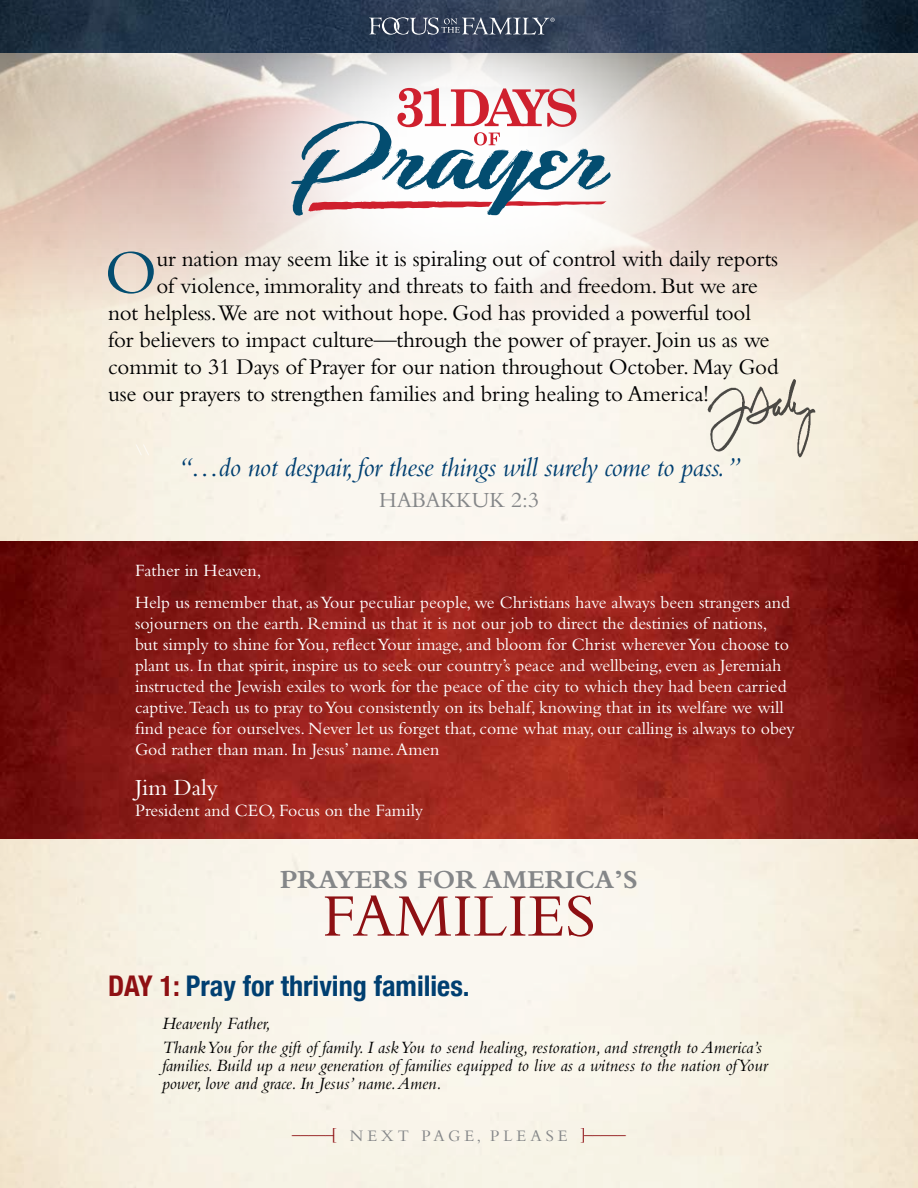
<style>
.page{position:relative;width:918px;height:1188px;background:#fff}
.page>*{position:absolute;margin:0;border:0;box-sizing:border-box;transform-origin:0 0}
.t1{font:64.5px "Bembo Std";color:#034d70}
.t2{font:63px "Bembo Std";color:#8e1013}
.t3{font:700 condensed 28.5px "Helvetica Neue";color:#003f71}
.t4{font:italic 28.2px "Bembo Std";letter-spacing:-.02em;color:#003f71}
.t5{font:700 27px "Bembo Std";color:#848688}
.t6{font:24px "Bembo Std";color:#fff}
.t7{font:23.25px "Bembo Std";letter-spacing:-.01em;color:#000}
.t8{font:22.5px "Bembo Std";color:#848688}
.t9{font:18px/21px "Bembo Std";color:#fff}
.t10{font:italic 18px/24.8px "Bembo Std";color:#000}
.t11{font:16.8px "Bembo Std";letter-spacing:.24em;color:#848688}
.s1{color:#8e1013}
</style>
<div class="page">
<img style="left:0;top:509px;width:918px;height:679px">
<img style="left:0;top:52px;width:918px;height:457px">
<img style="left:0;top:541px;width:918px;height:297px">
<img style="left:182px;top:52px;width:549px;height:238px">
<svg style="left:291px;top:88px;width:320px;height:128px"></svg>
<img style="left:0;top:0;width:918px;height:52px">
<div style="left:349px;top:0;width:224px;height:56px;background:#000;opacity:.75"></div>
<svg style="left:369px;top:17px;width:186px;height:18px;background:#586376"></svg>
<img style="left:708px;top:379px;width:107px;height:79px">
<h1 class="t1" style="left:105px;top:235px;width:54px">O</h1>
<p class="t7" style="left:157px;top:245px;width:623px">ur nation may seem like it is spiraling out of control with daily reports</p>
<p class="t7" style="left:157px;top:272px;width:603px">of violence, immorality and threats to faith and freedom. But we are</p>
<p class="t7" style="left:108px;top:299px;width:644px">not helpless.We are not without hope. God has provided a powerful tool</p>
<p class="t7" style="left:108px;top:326px;width:663px">for believers to impact culture—through the power of prayer. Join us as we</p>
<p class="t7" style="left:108px;top:353px;width:672px">commit to 31 Days of Prayer for our nation throughout October. May God</p>
<p class="t7" style="left:108px;top:380px;width:603px">use our prayers to strengthen families and bring healing to America!</p>
<h3 class="t4" style="left:177px;top:451px;width:565px">“…do not despair, for these things will surely come to pass.”</h3>
<p class="t8" style="left:379px;top:487px;width:161px">HABAKKUK 2:3</p>
<p class="t9" style="left:135px;top:554px;width:657px;line-height:31.8px">Father in Heaven,<br>Help us remember that, as Your peculiar people, we Christians have always been strangers and</p>
<p class="t9" style="left:135px;top:612px;width:661px">sojourners on the earth. Remind us that it is not our job to direct the destinies of nations, but simply to shine for You, reflect Your image, and bloom for Christ wherever You choose to plant us. In that spirit, inspire us to seek our country’s peace and wellbeing, even as Jeremiah instructed the Jewish exiles to work for the peace of the city to which they had been carried captive.Teach us to pray to You consistently on its behalf, knowing that in its welfare we will find peace for ourselves. Never let us forget that, come what may, our calling is always to obey God rather than man. In Jesus’ name. Amen</p>
<h3 class="t6" style="left:135px;top:773px;width:85px">Jim Daly</h3>
<p class="t9" style="left:135px;top:799px;width:290px">President and CEO, Focus on the Family</p>
<h3 class="t5" style="left:280px;top:864px;width:359px">PRAYERS FOR AMERICA’S</h3>
<h2 class="t2" style="left:322px;top:879px;width:275px">FAMILIES</h2>
<h3 class="t3" style="left:108px;top:962px;width:363px"><span class="s1">DAY 1:</span> Pray for thriving families.</h3>
<p class="t10" style="left:162px;top:1010px;width:601px">Heavenly Father,<br>Thank You for the gift of family. I ask You to send healing, restoration, and strength to America’s</p>
<p class="t10" style="left:162px;top:1056px;width:607px;line-height:18px">families. Build up a new generation of families equipped to live as a witness to the nation of Your power, love and grace. In Jesus’ name. Amen.</p>
<p class="t11" style="left:292px;top:1126px;width:335px"><sup>_____</sup><span class="s1">[</span> NEXT PAGE, PLEASE <span class="s1">]</span><sup>_____</sup></p>
</div>
